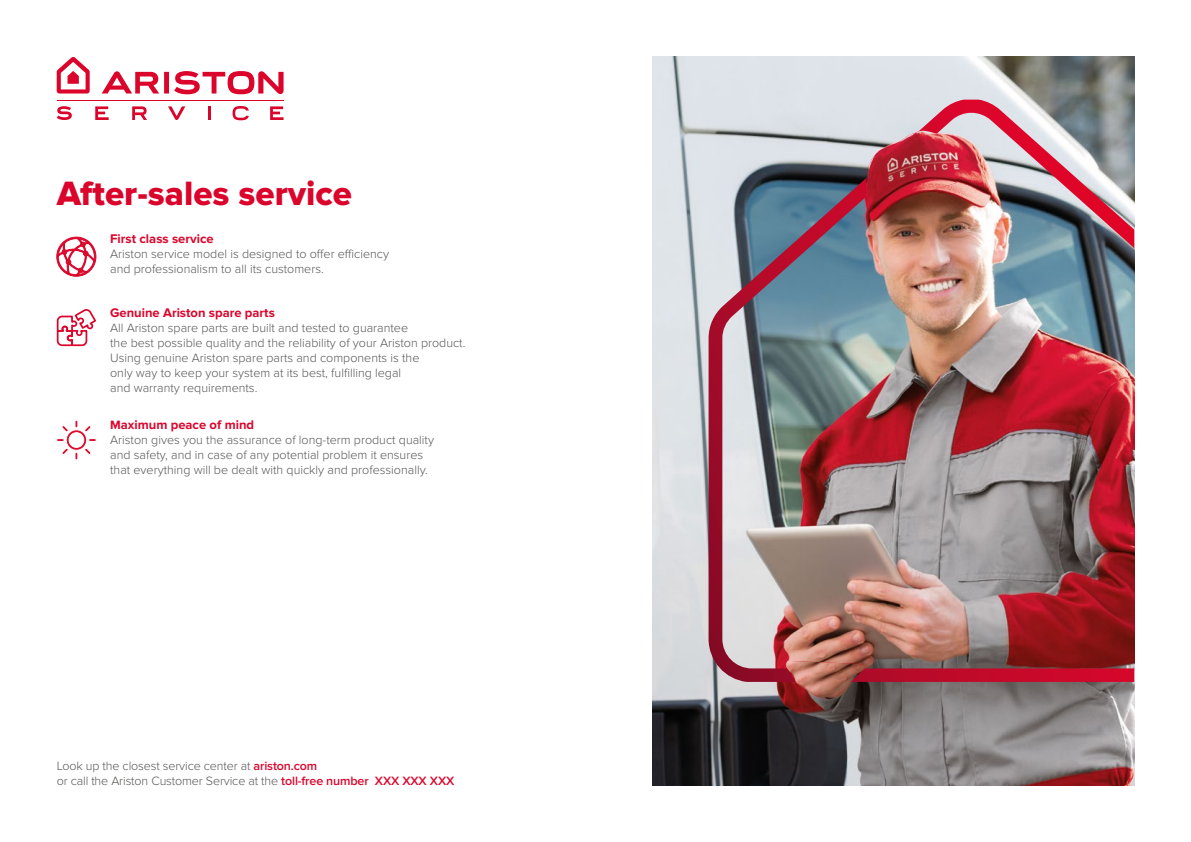
<style>
.page{position:relative;width:1191px;height:842px;background:#fff}
.page>*{position:absolute;margin:0;border:0;box-sizing:border-box;transform-origin:0 0}
.t1{font:35px "Proxima Nova Extrabld";color:#db052c}
.t2{font:700 13px "Proxima Nova";color:#db052c}
.t3{font:300 12.5px/15px "Proxima Nova";color:#575756}
.s1{font-size:12.5px}
.s2{font-weight:600;color:#db052c}
</style>
<div class="page">
<img style="left:652px;top:57px;width:482px;height:728px">
<img style="left:708px;top:100px;width:426px;height:582px">
<svg style="left:866px;top:130px;width:90px;height:86px"></svg>
<img style="left:866px;top:131px;width:90px;height:79px">
<svg style="left:782px;top:661px;width:85px;height:38px"></svg>
<img style="left:783px;top:661px;width:83px;height:38px">
<svg style="left:95px;top:106px;width:14px;height:14px"></svg>
<svg style="left:208px;top:106px;width:2px;height:14px"></svg>
<svg style="left:270px;top:106px;width:13px;height:14px"></svg>
<svg style="left:132px;top:106px;width:15px;height:14px"></svg>
<svg style="left:232px;top:106px;width:17px;height:14px"></svg>
<svg style="left:57px;top:106px;width:15px;height:14px"></svg>
<svg style="left:168px;top:106px;width:17px;height:14px"></svg>
<div style="left:164px;top:72px;width:5px;height:22px;background:#db052c"></div>
<svg style="left:174px;top:71px;width:109px;height:23px"></svg>
<svg style="left:102px;top:71px;width:57px;height:23px"></svg>
<svg style="left:57px;top:57px;width:33px;height:37px"></svg>
<hr style="left:57px;top:100px;width:226px;height:1px;background:#db052c">
<svg style="left:56px;top:237px;width:40px;height:40px"></svg>
<svg style="left:56px;top:309px;width:40px;height:38px"></svg>
<svg style="left:56px;top:420px;width:40px;height:40px"></svg>
<h1 class="t1" style="left:57px;top:173px;width:297px">After-sales service</h1>
<p class="t2" style="left:110px;top:232px;width:105px">First class service</p>
<p class="t3" style="left:110px;top:247px;width:280px">Ariston service model is designed to offer efficiency and professionalism to all its customers.</p>
<p class="t2" style="left:110px;top:305px;width:166px">Genuine Ariston spare parts</p>
<p class="t3" style="left:110px;top:321px;width:357px">All Ariston spare parts are built and tested to guarantee<br>the best possible quality and the reliability of your Ariston product.<br>Using genuine Ariston spare parts and components is the<br>only way to keep your system at its best, fulfilling legal<br>and warranty requirements.</p>
<p class="t2" style="left:110px;top:417px;width:145px"><span class="s1">M</span>aximum peace of mind</p>
<p class="t3" style="left:110px;top:433px;width:325px">Ariston gives you the assurance of long-term product quality and safety, and in case of any potential problem it ensures that everything will be dealt with quickly and professionally.</p>
<p class="t3" style="left:57px;top:759px;width:399px">Look up the closest service center at <span class="s2">ariston.com<br></span>or call the Ariston Customer Service at the <span class="s2">toll-free number XXX XXX XXX</span></p>
</div>
